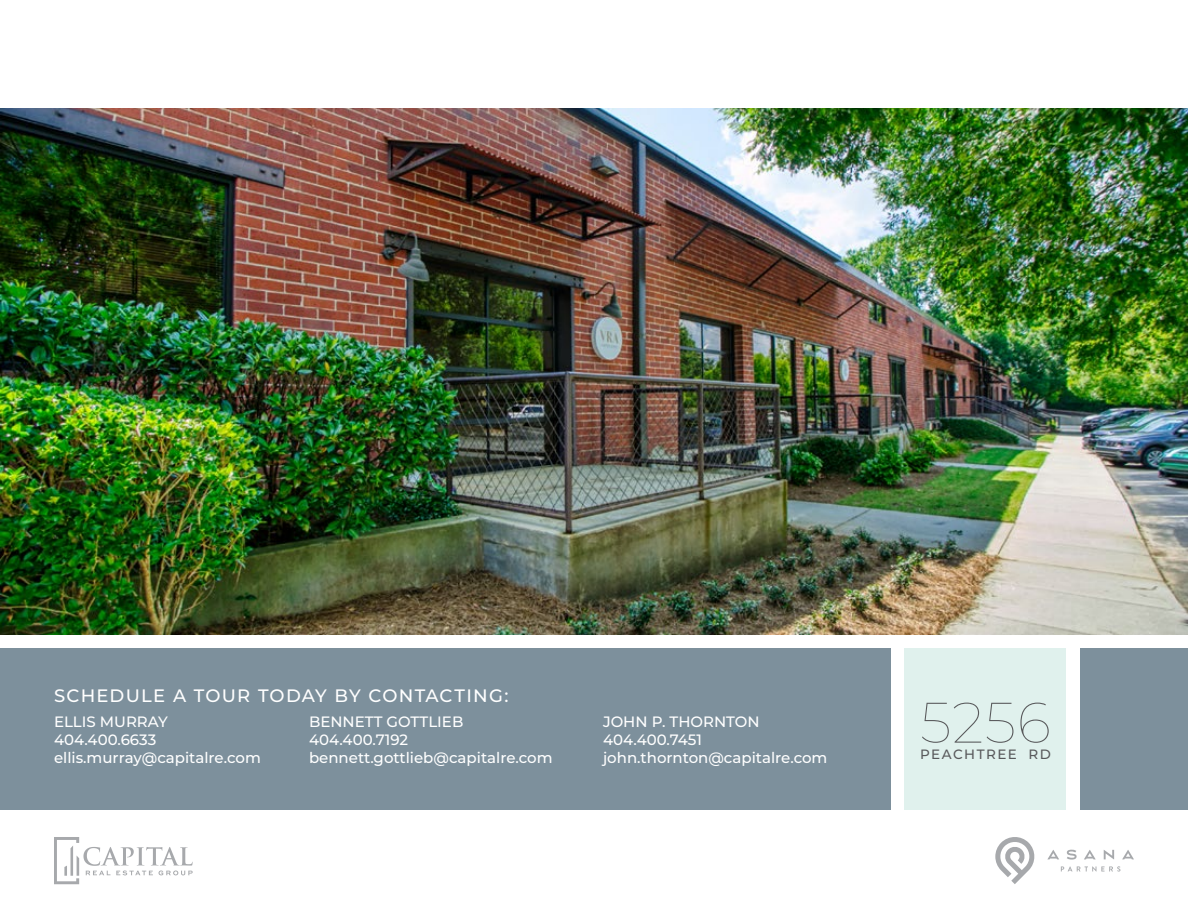
<style>
.page{position:relative;width:1188px;height:918px;background:#fff}
.page>*{position:absolute;margin:0;border:0;box-sizing:border-box;transform-origin:0 0}
.t1{font:100 57px "Montserrat";color:#58595b}
.t2{font:500 18px "Montserrat";letter-spacing:.07em;color:#fff}
.t3{font:500 15px/18px "Montserrat";color:#fff}
.t4{font:500 13.5px "Montserrat";letter-spacing:.11em;color:#58595b}
</style>
<div class="page">
<img style="left:0;top:108px;width:1188px;height:526px">
<div style="left:0;top:648px;width:891px;height:162px;background:#7d909c"></div>
<div style="left:1080px;top:648px;width:108px;height:162px;background:#7d909c"></div>
<svg style="left:54px;top:837px;width:139px;height:47px"></svg>
<svg style="left:1048px;top:850px;width:11px;height:9px"></svg>
<svg style="left:1067px;top:850px;width:10px;height:10px"></svg>
<svg style="left:1084px;top:850px;width:12px;height:9px"></svg>
<svg style="left:1104px;top:850px;width:10px;height:9px"></svg>
<svg style="left:1122px;top:850px;width:12px;height:9px"></svg>
<svg style="left:1061px;top:866px;width:59px;height:6px"></svg>
<svg style="left:995px;top:837px;width:40px;height:47px"></svg>
<div style="left:904px;top:648px;width:162px;height:162px;background:#e0f1ed"></div>
<p class="t2" style="left:54px;top:683px;width:456px">SCHEDULE A TOUR TODAY BY CONTACTING:</p>
<p class="t3" style="left:309px;top:712px;width:245px">BENNETT GOTTLIEB<br>404.400.7192 bennett.gottlieb@capitalre.com</p>
<p class="t3" style="left:54px;top:712px;width:208px">ELLIS MURRAY<br>404.400.6633 ellis.murray@capitalre.com</p>
<p class="t3" style="left:603px;top:712px;width:226px">JOHN P. THORNTON<br>404.400.7451 john.thornton@capitalre.com</p>
<h1 class="t1" style="left:920px;top:684px;width:132px">5256</h1>
<p class="t4" style="left:920px;top:745px;width:132px">PEACHTREE RD</p>
</div>
